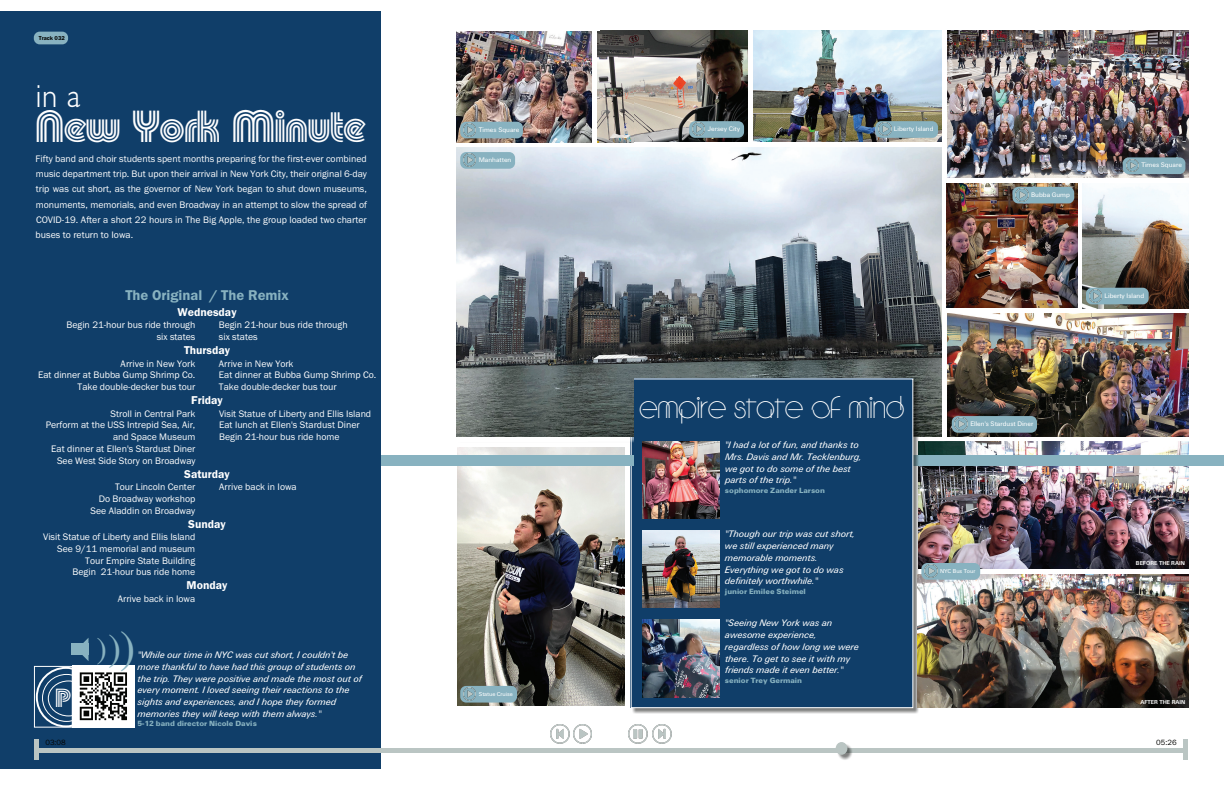
<style>
.page{position:relative;width:1224px;height:792px;background:#fff}
.page>*{position:absolute;margin:0;border:0;box-sizing:border-box;transform-origin:0 0}
.t1{font:47px "AYT Cycle";color:#fff}
.t2{font:300 34.3px "AYT Chantilly";color:#fff}
.t3{font:500 32.3px "AYT Shift";color:#fff}
.t4{font:31.3px "AYT Foundation Roman";color:#88b2c0}
.t5{font:27.4px "AYT Cycle";color:#fff}
.t6{font:600 14.7px "AYT Franklin Gothic";color:#88b2c0}
.t7{font:600 11.8px "AYT Franklin Gothic";color:#fff}
.t8{font:9.8px/11.8px "AYT Franklin Gothic";color:#fff;text-align:right}
.t9{font:italic 9.8px/11.8px "AYT Urbano";color:#fff}
.t10{font:900 7.8px "AYT Urbano";color:#88b2c0}
.t11{font:7.8px "AYT Franklin Gothic";color:#040503}
.t12{font:6.9px "AYT Urbano";color:#fff}
.t13{font:700 5.9px "AYT Urbano";color:#fff}
.t14{font:5.9px "AYT Urbano";color:#fff}
.t15{font:5.9px "AYT Franklin Gothic";color:#fff}
.t16{font:600 5.9px "AYT Franklin Gothic";color:#040503}
.s1{font-size:39.2px}
.s2{font-size:47px}
</style>
<div class="page">
<img style="left:948px;top:442px;width:240px;height:126px">
<div style="left:589px;top:455px;width:635px;height:10px;background:#88b2c0"></div>
<div style="left:1183px;top:739px;width:5px;height:21px;background:#bac5c3"></div>
<div style="left:589px;top:748px;width:597px;height:5px;background:#bac5c3"></div>
<img style="left:835px;top:743px;width:17px;height:17px">
<div style="left:836px;top:742px;width:11px;height:13px;background:#bac5c3;border-radius:50%"></div>
<img style="left:597px;top:112px;width:380px;height:360px">
<img style="left:633px;top:147px;width:308px;height:196px">
<img style="left:596px;top:343px;width:352px;height:400px">
<div style="left:631px;top:379px;width:282px;height:329px;background:#103e69"></div>
<img style="left:642px;top:441px;width:77px;height:78px">
<img style="left:642px;top:531px;width:77px;height:77px">
<img style="left:642px;top:620px;width:77px;height:77px">
<img style="left:918px;top:574px;width:270px;height:133px">
<img style="left:947px;top:31px;width:241px;height:147px">
<img style="left:633px;top:31px;width:115px;height:110px">
<img style="left:1083px;top:186px;width:105px;height:122px">
<img style="left:753px;top:31px;width:188px;height:110px">
<img style="left:947px;top:184px;width:130px;height:124px">
<img style="left:948px;top:313px;width:240px;height:124px">
<div style="left:689px;top:121px;width:55px;height:17px;background:#88b2c0;border-radius:6px"></div>
<svg style="left:692px;top:123px;width:13px;height:13px"></svg>
<div style="left:875px;top:121px;width:63px;height:17px;background:#88b2c0;border-radius:6px"></div>
<svg style="left:879px;top:123px;width:12px;height:13px"></svg>
<div style="left:1123px;top:157px;width:62px;height:17px;background:#88b2c0;border-radius:6px"></div>
<svg style="left:1126px;top:159px;width:13px;height:13px"></svg>
<div style="left:1086px;top:288px;width:63px;height:16px;background:#88b2c0;border-radius:6px"></div>
<svg style="left:1089px;top:289px;width:13px;height:13px"></svg>
<div style="left:1013px;top:187px;width:61px;height:16px;background:#88b2c0;border-radius:6px"></div>
<svg style="left:1016px;top:189px;width:12px;height:12px"></svg>
<div style="left:952px;top:416px;width:85px;height:17px;background:#88b2c0;border-radius:6px"></div>
<svg style="left:955px;top:418px;width:12px;height:13px"></svg>
<div style="left:921px;top:563px;width:59px;height:17px;background:#88b2c0;border-radius:6px"></div>
<svg style="left:925px;top:565px;width:12px;height:12px"></svg>
<img style="left:457px;top:472px;width:164px;height:233px">
<div style="left:0;top:455px;width:633px;height:11px;background:#88b2c0"></div>
<div style="left:0;top:11px;width:380px;height:758px;background:#103e69"></div>
<div style="left:34px;top:740px;width:5px;height:20px;background:#bac5c3"></div>
<img style="left:551px;top:725px;width:19px;height:18px">
<img style="left:573px;top:725px;width:19px;height:18px">
<div style="left:38px;top:748px;width:595px;height:5px;background:#bac5c3"></div>
<img style="left:456px;top:113px;width:177px;height:359px">
<img style="left:457px;top:148px;width:176px;height:289px">
<div style="left:34px;top:32px;width:34px;height:12px;background:#88b2c0;border-radius:6px"></div>
<img style="left:598px;top:31px;width:35px;height:111px">
<img style="left:457px;top:31px;width:135px;height:111px">
<div style="left:460px;top:152px;width:55px;height:17px;background:#88b2c0;border-radius:6px"></div>
<svg style="left:463px;top:154px;width:13px;height:13px"></svg>
<div style="left:460px;top:122px;width:63px;height:16px;background:#88b2c0;border-radius:6px"></div>
<svg style="left:463px;top:123px;width:13px;height:13px"></svg>
<div style="left:460px;top:686px;width:57px;height:17px;background:#88b2c0;border-radius:6px"></div>
<svg style="left:36px;top:668px;width:35px;height:58px"></svg>
<div style="left:34px;top:666px;width:39px;height:62px;border:1px solid #fff"></div>
<div style="left:36px;top:667px;width:60px;height:60px;border:2px solid #fff;border-radius:50%"></div>
<div style="left:42px;top:674px;width:49px;height:48px;border:1px solid #fff;border-radius:50%"></div>
<div style="left:48px;top:681px;width:41px;height:35px;border:1px solid #fff;border-radius:50%"></div>
<img style="left:74px;top:668px;width:59px;height:58px">
<div style="left:72px;top:666px;width:63px;height:62px;border:1px solid #fff"></div>
<div style="left:71px;top:644px;width:18px;height:11px;background:#88b2c0"></div>
<svg style="left:77px;top:638px;width:12px;height:23px"></svg>
<svg style="left:463px;top:688px;width:13px;height:12px"></svg>
<p class="t16" style="left:39px;top:35px;width:28px">Track 032</p>
<h2 class="t2" style="left:36px;top:77px;width:46px">ina</h2>
<h1 class="t1" style="left:36px;top:100px;width:331px">New York Minute</h1>
<p class="t8" style="left:36px;top:152px;width:333px;line-height:15.1px;text-align:justify">Fifty band and choir students spent months preparing for the first-ever combined music department trip. But upon their arrival in New York City, their original 6-day trip was cut short, as the governor of New York began to shut down museums, monuments, memorials, and even Broadway in an attempt to slow the spread of COVID-19. After a short 22 hours in The Big Apple, the group loaded two charter buses to return to Iowa.</p>
<h3 class="t6" style="left:125px;top:287px;width:165px">The Original / The Remix</h3>
<p class="t7" style="left:178px;top:306px;width:61px">Wednesday</p>
<p class="t7" style="left:184px;top:344px;width:48px">Thursday</p>
<p class="t8" style="left:38px;top:358px;width:159px">Arrive in New York<br>Eat dinner at Bubba Gump Shrimp Co.<br>Take double-decker bus tour</p>
<p class="t7" style="left:191px;top:394px;width:33px">Friday</p>
<p class="t8" style="left:46px;top:408px;width:151px">Stroll in Central Park<br>Perform at the USS Intrepid Sea, Air, and Space Museum<br>Eat dinner at Ellen's Stardust Diner<br>See West Side Story on Broadway</p>
<p class="t7" style="left:184px;top:467px;width:47px">Saturday</p>
<p class="t8" style="left:91px;top:481px;width:106px">Tour Lincoln Center<br>Do Broadway workshop<br>See Aladdin on Broadway</p>
<p class="t7" style="left:188px;top:517px;width:39px">Sunday</p>
<p class="t8" style="left:43px;top:531px;width:154px">Visit Statue of Liberty and Ellis Island<br>See 9/11 memorial and museum<br>Tour Empire State Building<br>Begin 21-hour bus ride home</p>
<p class="t7" style="left:187px;top:579px;width:42px">Monday</p>
<p class="t8" style="left:118px;top:593px;width:79px">Arrive back in Iowa</p>
<p class="t8" style="left:219px;top:319px;width:130px;text-align:left">Begin 21-hour bus ride through six states</p>
<p class="t8" style="left:219px;top:358px;width:159px;text-align:left">Arrive in New York<br>Eat dinner at Bubba Gump Shrimp Co.<br>Take double-decker bus tour</p>
<p class="t8" style="left:219px;top:408px;width:154px;text-align:left">Visit Statue of Liberty and Ellis Island<br>Eat lunch at Ellen's Stardust Diner<br>Begin 21-hour bus ride home</p>
<p class="t8" style="left:67px;top:319px;width:130px">Begin 21-hour bus ride through six states</p>
<p class="t8" style="left:219px;top:481px;width:79px">Arrive back in Iowa</p>
<h3 class="t5" style="left:55px;top:683px;width:17px">P</h3>
<p class="t11" style="left:45px;top:738px;width:22px">03:08</p>
<h3 class="t4" style="left:96px;top:630px;width:41px">)<span class="s1">)</span><span class="s2">)</span></h3>
<p class="t9" style="left:137px;top:649px;width:226px">"While our time in NYC was cut short, I couldn't be more thankful to have had this group of students on the trip. They were positive and made the most out of every moment. I loved seeing their reactions to the sights and experiences, and I hope they formed memories they will keep with them always."</p>
<p class="t10" style="left:137px;top:719px;width:121px">5-12 band director Nicole Davis</p>
<p class="t12" style="left:479px;top:126px;width:42px">Times Square</p>
<p class="t12" style="left:479px;top:156px;width:34px">Manhatten</p>
<p class="t14" style="left:479px;top:690px;width:36px">Statue Cruise</p>
<p class="t15" style="left:947px;top:81px;width:50px;rotate:-90deg">©GroupPhotos.com</p>
<p class="t12" style="left:708px;top:125px;width:34px">Jersey City</p>
<p class="t12" style="left:894px;top:125px;width:41px">Liberty Island</p>
<p class="t12" style="left:1031px;top:191px;width:40px">Bubba Gump</p>
<p class="t12" style="left:1141px;top:161px;width:42px">Times Square</p>
<p class="t12" style="left:1105px;top:292px;width:41px">Liberty Island</p>
<h3 class="t3" style="left:639px;top:392px;width:266px">empire state of mind</h3>
<p class="t9" style="left:725px;top:439px;width:138px">"I had a lot of fun, and thanks to<br>Mrs. Davis and Mr. Tecklenburg, we got to do some of the best parts of the trip."</p>
<p class="t10" style="left:725px;top:486px;width:102px">sophomore Zander Larson</p>
<p class="t9" style="left:725px;top:528px;width:132px">"Though our trip was cut short, we still experienced many memorable moments.<br>Everything we got to do was definitely worthwhile."</p>
<p class="t10" style="left:725px;top:587px;width:82px">junior Emilee Steimel</p>
<p class="t9" style="left:725px;top:617px;width:135px">"Seeing New York was an awesome experience, regardless of how long we were there. To get to see it with my friends made it even better."</p>
<p class="t10" style="left:725px;top:676px;width:79px">senior Trey Germain</p>
<p class="t12" style="left:970px;top:420px;width:64px">Ellen's Stardust Diner</p>
<p class="t14" style="left:940px;top:568px;width:37px">NYC Bus Tour</p>
<p class="t13" style="left:1136px;top:560px;width:50px">BEFORE THE RAIN</p>
<p class="t13" style="left:1140px;top:699px;width:47px">AFTER THE RAIN</p>
<p class="t11" style="left:1156px;top:738px;width:22px">05:26</p>
</div>
